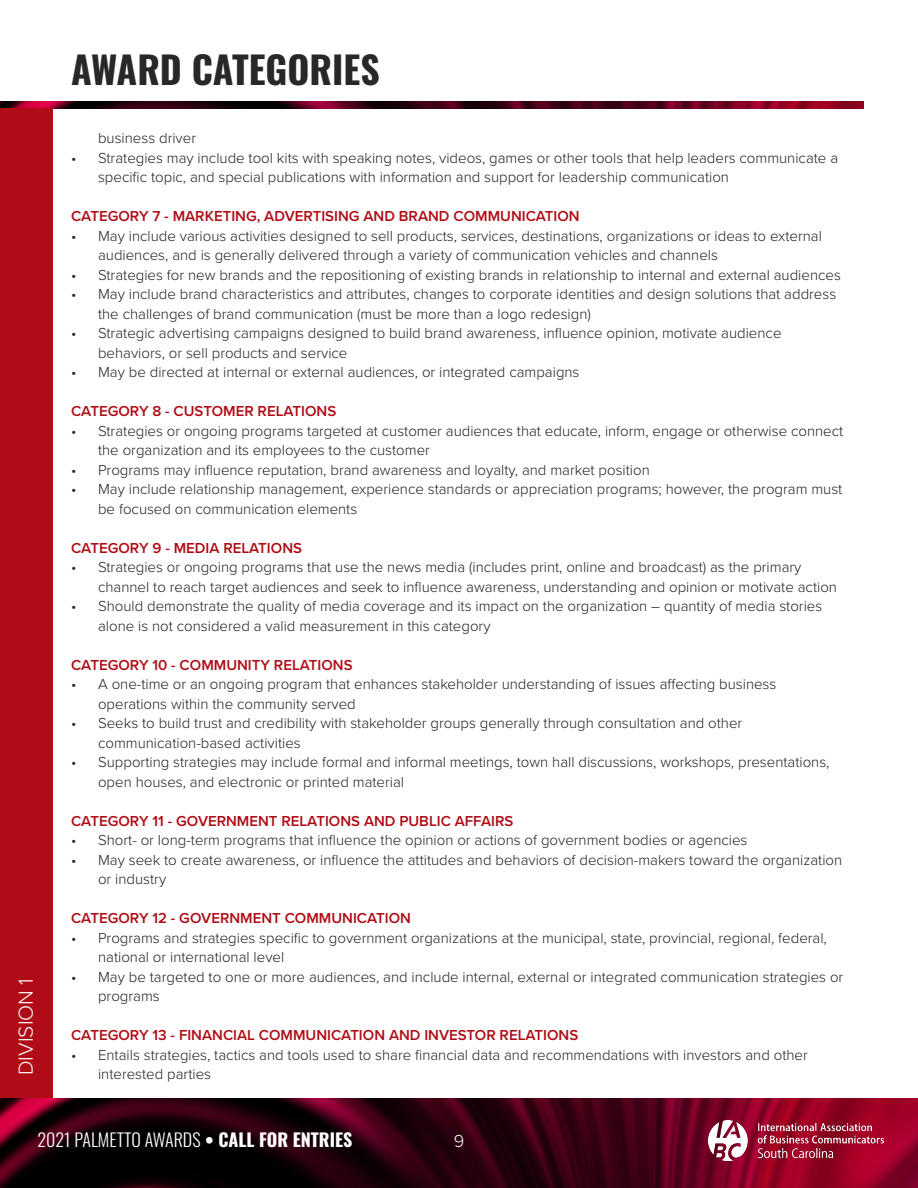
<style>
.page{position:relative;width:918px;height:1188px;background:#fff}
.page>*{position:absolute;margin:0;border:0;box-sizing:border-box;transform-origin:0 0}
.t1{font:700 37.65px "Oswald";color:#282828}
.t2{font:300 21px "Proxima Nova";color:#fff}
.t3{font:300 18px "Oswald";color:#fff}
.t4{font:300 18px "Proxima Nova";color:#fff}
.t5{font:300 15px/19.5px "Proxima Nova";color:#231f20}
.t6{font:600 15px "Proxima Nova";color:#af0c15}
.s1{font-weight:700}
</style>
<div class="page">
<img style="left:0;top:1098px;width:918px;height:90px">
<img style="left:0;top:101px;width:864px;height:8px">
<img style="left:708px;top:1121px;width:175px;height:39px">
<div style="left:0;top:109px;width:52px;height:989px;background:#af0c15"></div>
<p class="t2" style="left:10px;top:1075px;width:98px;rotate:-90deg">DIVISION 1</p>
<p class="t1" style="left:71px;top:50px;width:310px">AWARD CATEGORIES</p>
<p class="t5" style="left:98px;top:128px;width:100px">business driver</p>
<p class="t5" style="left:98px;top:147px;width:742px;text-indent:-27px">• Strategies may include tool kits with speaking notes, videos, games or other tools that help leaders communicate a specific topic, and special publications with information and support for leadership communication</p>
<p class="t6" style="left:71px;top:205px;width:510px">CATEGORY 7 - MARKETING, ADVERTISING AND BRAND COMMUNICATION</p>
<p class="t5" style="left:98px;top:225px;width:725px;text-indent:-27px">• May include various activities designed to sell products, services, destinations, organizations or ideas to external audiences, and is generally delivered through a variety of communication vehicles and channels</p>
<p class="t5" style="left:71px;top:264px;width:771px">• Strategies for new brands and the repositioning of existing brands in relationship to internal and external audiences</p>
<p class="t5" style="left:98px;top:284px;width:740px;text-indent:-27px">• May include brand characteristics and attributes, changes to corporate identities and design solutions that address the challenges of brand communication (must be more than a logo redesign)</p>
<p class="t5" style="left:98px;top:323px;width:685px;text-indent:-27px">• Strategic advertising campaigns designed to build brand awareness, influence opinion, motivate audience behaviors, or sell products and service</p>
<p class="t5" style="left:71px;top:362px;width:510px">• May be directed at internal or external audiences, or integrated campaigns</p>
<p class="t6" style="left:71px;top:400px;width:267px">CATEGORY 8 - CUSTOMER RELATIONS</p>
<p class="t5" style="left:98px;top:420px;width:747px;text-indent:-27px">• Strategies or ongoing programs targeted at customer audiences that educate, inform, engage or otherwise connect the organization and its employees to the customer</p>
<p class="t5" style="left:71px;top:459px;width:580px">• Programs may influence reputation, brand awareness and loyalty, and market position</p>
<p class="t5" style="left:98px;top:479px;width:746px;text-indent:-27px">• May include relationship management, experience standards or appreciation programs; however, the program must be focused on communication elements</p>
<p class="t6" style="left:71px;top:537px;width:232px">CATEGORY 9 - MEDIA RELATIONS</p>
<p class="t5" style="left:98px;top:557px;width:740px;text-indent:-27px">• Strategies or ongoing programs that use the news media (includes print, online and broadcast) as the primary channel to reach target audiences and seek to influence awareness, understanding and opinion or motivate action</p>
<p class="t5" style="left:98px;top:596px;width:726px;text-indent:-27px">• Should demonstrate the quality of media coverage and its impact on the organization – quantity of media stories alone is not considered a valid measurement in this category</p>
<p class="t6" style="left:71px;top:654px;width:283px">CATEGORY 10 - COMMUNITY RELATIONS</p>
<p class="t5" style="left:98px;top:674px;width:680px;text-indent:-27px">• A one-time or an ongoing program that enhances stakeholder understanding of issues affecting business operations within the community served</p>
<p class="t5" style="left:98px;top:713px;width:646px;text-indent:-27px">• Seeks to build trust and credibility with stakeholder groups generally through consultation and other communication-based activities</p>
<p class="t5" style="left:98px;top:752px;width:733px;text-indent:-27px">• Supporting strategies may include formal and informal meetings, town hall discussions, workshops, presentations, open houses, and electronic or printed material</p>
<p class="t6" style="left:71px;top:810px;width:444px">CATEGORY 11 - GOVERNMENT RELATIONS AND PUBLIC AFFAIRS</p>
<p class="t5" style="left:71px;top:830px;width:678px">• Short- or long-term programs that influence the opinion or actions of government bodies or agencies</p>
<p class="t5" style="left:98px;top:849px;width:746px;text-indent:-27px">• May seek to create awareness, or influence the attitudes and behaviors of decision-makers toward the organization or industry</p>
<p class="t6" style="left:71px;top:907px;width:341px">CATEGORY 12 - GOVERNMENT COMMUNICATION</p>
<p class="t5" style="left:98px;top:927px;width:730px;text-indent:-27px">• Programs and strategies specific to government organizations at the municipal, state, provincial, regional, federal, national or international level</p>
<p class="t5" style="left:98px;top:966px;width:747px;text-indent:-27px">• May be targeted to one or more audiences, and include internal, external or integrated communication strategies or programs</p>
<p class="t6" style="left:71px;top:1024px;width:509px">CATEGORY 13 - FINANCIAL COMMUNICATION AND INVESTOR RELATIONS</p>
<p class="t5" style="left:98px;top:1044px;width:711px;text-indent:-27px">• Entails strategies, tactics and tools used to share financial data and recommendations with investors and other interested parties</p>
<p class="t3" style="left:38px;top:1124px;width:316px">2021 PALMETTO AWARDS <span class="s1">• CALL FOR ENTRIES</span></p>
<p class="t4" style="left:454px;top:1128px;width:12px">9</p>
</div>
